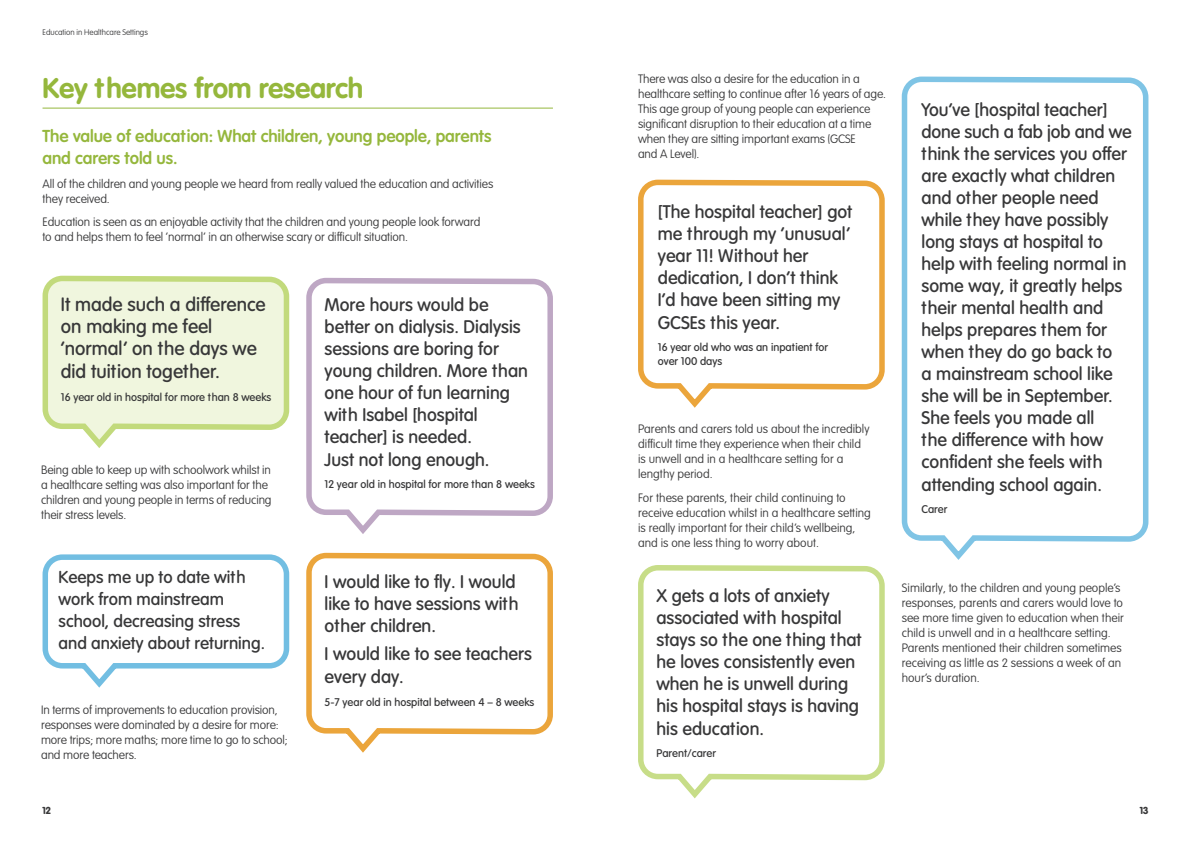
<style>
.page{position:relative;width:1191px;height:842px;background:#fff}
.page>*{position:absolute;margin:0;border:0;box-sizing:border-box;transform-origin:0 0}
.t1{font:700 28px "VAG Rounded Next";letter-spacing:-.01em;color:#95b73c}
.t2{font:500 19px/22.3px "VAG Rounded Next";color:#383839}
.t3{font:500 18px/22.1px "VAG Rounded Next";color:#383839}
.t4{font:500 17px/22px "VAG Rounded Next";color:#383839}
.t5{font:600 17px/22px "VAG Rounded Next";letter-spacing:-.005em;color:#95b73c}
.t6{font:300 12px/15px "VAG Rounded Next";letter-spacing:-.01em;color:#383839}
.t7{font:500 11px/14px "VAG Rounded Next";color:#383839}
.t8{font:800 10px "VAG Rounded Next";color:#383839}
.t9{font:300 8px "VAG Rounded Next";letter-spacing:-.005em;color:#383839}
</style>
<div class="page">
<hr style="left:43px;top:108px;width:510px;height:1px;background:#95b73c">
<svg style="left:42px;top:275px;width:248px;height:173px;background:#edf4d8"></svg>
<svg style="left:306px;top:277px;width:247px;height:257px"></svg>
<svg style="left:42px;top:554px;width:248px;height:134px"></svg>
<svg style="left:306px;top:552px;width:247px;height:201px"></svg>
<svg style="left:901px;top:76px;width:248px;height:484px"></svg>
<svg style="left:638px;top:179px;width:247px;height:229px"></svg>
<svg style="left:638px;top:565px;width:247px;height:234px"></svg>
<p class="t9" style="left:43px;top:27px;width:107px">Education in Healthcare Settings</p>
<p class="t1" style="left:43px;top:70px;width:322px">Key themes from research</p>
<p class="t5" style="left:43px;top:126px;width:450px">The value of education: What children, young people, parents and carers told us.</p>
<p class="t6" style="left:43px;top:177px;width:452px">All of the children and young people we heard from really valued the education and activities they received.</p>
<p class="t6" style="left:43px;top:215px;width:439px">Education is seen as an enjoyable activity that the children and young people look forward to and helps them to feel ‘normal’ in an otherwise scary or difficult situation.</p>
<p class="t2" style="left:61px;top:294px;width:206px">It made such a difference on making me feel ‘normal’ on the days we did tuition together.</p>
<p class="t7" style="left:61px;top:390px;width:212px">16 year old in hospital for more than 8 weeks</p>
<p class="t6" style="left:41px;top:463px;width:232px">Being able to keep up with schoolwork whilst in a healthcare setting was also important for the children and young people in terms of reducing their stress levels.</p>
<p class="t3" style="left:325px;top:294px;width:205px">More hours would be better on dialysis. Dialysis sessions are boring for young children. More than one hour of fun learning with Isabel [hospital teacher] is needed.<br>Just not long enough.</p>
<p class="t7" style="left:325px;top:477px;width:212px">12 year old in hospital for more than 8 weeks</p>
<p class="t4" style="left:59px;top:566px;width:208px">Keeps me up to date with work from mainstream school, decreasing stress and anxiety about returning.</p>
<p class="t3" style="left:325px;top:571px;width:195px">I would like to fly. I would like to have sessions with other children.</p>
<p class="t3" style="left:325px;top:643px;width:209px;line-height:23px">I would like to see teachers every day.</p>
<p class="t7" style="left:325px;top:695px;width:211px">5-7 year old in hospital between 4 – 8 weeks</p>
<p class="t6" style="left:41px;top:702px;width:248px">In terms of improvements to education provision, responses were dominated by a desire for more: more trips; more maths; more time to go to school; and more teachers.</p>
<p class="t6" style="left:638px;top:72px;width:249px">There was also a desire for the education in a healthcare setting to continue after 16 years of age.<br>This age group of young people can experience significant disruption to their education at a time when they are sitting important exams (GCSE<br>and A Level).</p>
<p class="t3" style="left:658px;top:201px;width:196px">[The hospital teacher] got me through my ‘unusual’ year 11! Without her dedication, I don’t think<br>I’d have been sitting my<br>GCSEs this year.</p>
<p class="t7" style="left:658px;top:341px;width:172px">16 year old who was an inpatient for over 100 days</p>
<p class="t6" style="left:638px;top:422px;width:233px">Parents and carers told us about the incredibly difficult time they experience when their child is unwell and in a healthcare setting for a lengthy period.</p>
<p class="t6" style="left:638px;top:490px;width:234px">For these parents, their child continuing to receive education whilst in a healthcare setting is really important for their child’s wellbeing, and is one less thing to worry about.</p>
<p class="t3" style="left:656px;top:585px;width:207px">X gets a lots of anxiety associated with hospital stays so the one thing that he loves consistently even when he is unwell during his hospital stays is having his education.</p>
<p class="t7" style="left:656px;top:747px;width:61px">Parent/carer</p>
<p class="t3" style="left:921px;top:99px;width:212px">You’ve [hospital teacher] done such a fab job and we think the services you offer are exactly what children and other people need while they have possibly long stays at hospital to help with feeling normal in some way, it greatly helps their mental health and helps prepares them for when they do go back to<br>a mainstream school like she will be in September.<br>She feels you made all<br>the difference with how confident she feels with attending school again.</p>
<p class="t7" style="left:921px;top:502px;width:27px">Carer</p>
<p class="t6" style="left:901px;top:581px;width:224px">Similarly, to the children and young people’s responses, parents and carers would love to see more time given to education when their child is unwell and in a healthcare setting.<br>Parents mentioned their children sometimes receiving as little as 2 sessions a week of an hour’s duration.</p>
<p class="t8" style="left:43px;top:803px;width:10px">12</p>
<p class="t8" style="left:1139px;top:803px;width:10px">13</p>
</div>
